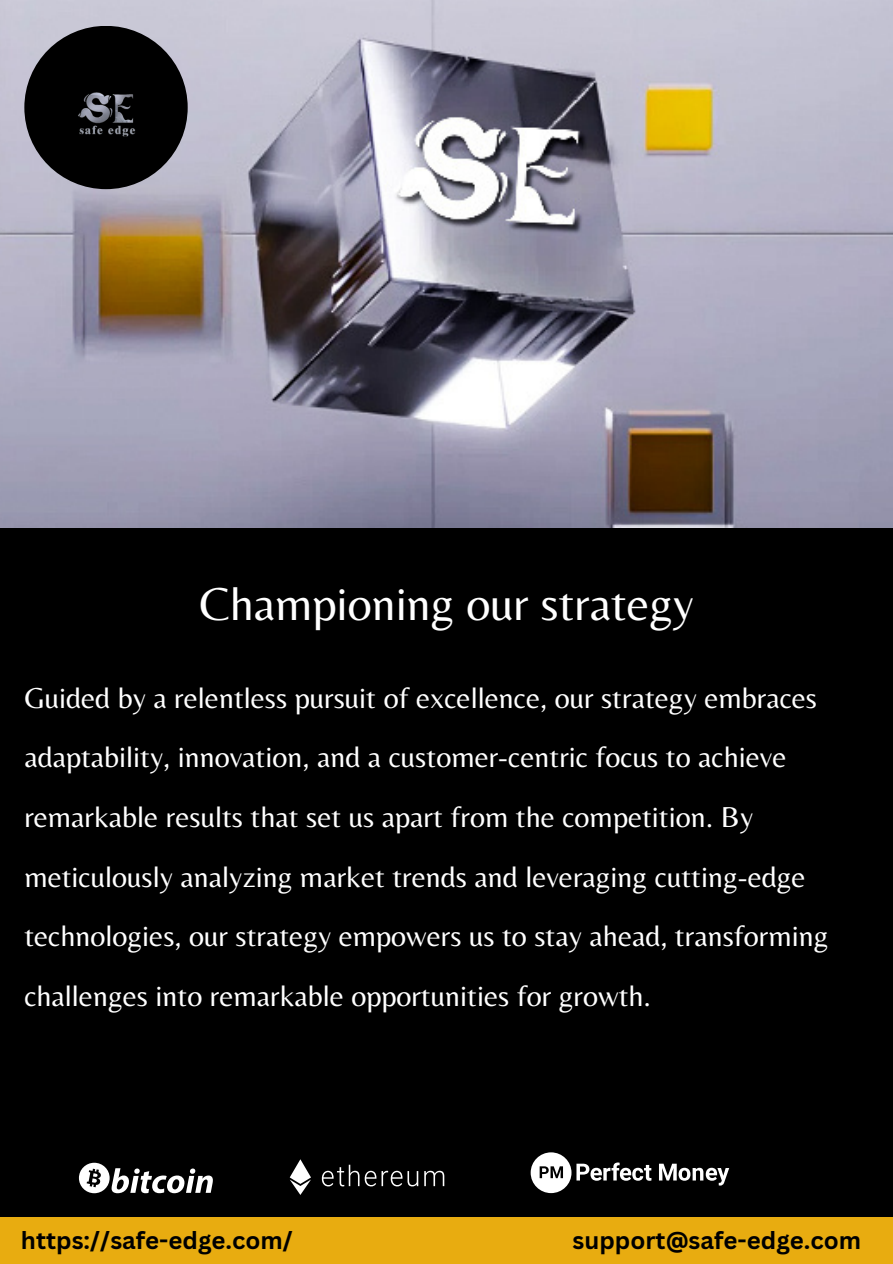
<style>
.page{position:relative;width:893px;height:1264px;background:#fff}
.page>*{position:absolute;margin:0;border:0;box-sizing:border-box;transform-origin:0 0}
.t1{font:48px "Belleza";color:#fff}
.t2{font:30px/59.7px "Belleza";color:#fff}
.t3{font:700 24px "Canva Sans";color:#000}
</style>
<div class="page">
<div style="left:0;top:0;width:892px;height:1263px;background:#000"></div>
<div style="left:0;top:1217px;width:892px;height:46px;background:#e8ac10"></div>
<img style="left:0;top:0;width:892px;height:528px">
<img style="left:79px;top:1162px;width:134px;height:31px">
<img style="left:290px;top:1159px;width:154px;height:35px">
<img style="left:590px;top:1162px;width:139px;height:23px">
<div style="left:24px;top:26px;width:164px;height:163px;background:#000;border-radius:50%"></div>
<img style="left:78px;top:92px;width:58px;height:45px">
<p class="t1" style="left:199px;top:575px;width:496px">Championing our strategy</p>
<p class="t2" style="left:24px;top:667px;width:805px">Guided by a relentless pursuit of excellence, our strategy embraces adaptability, innovation, and a customer-centric focus to achieve remarkable results that set us apart from the competition. By meticulously analyzing market trends and leveraging cutting-edge technologies, our strategy empowers us to stay ahead, transforming challenges into remarkable opportunities for growth.</p>
<p class="t3" style="left:21px;top:1223px;width:273px">https://safe-edge.com/</p>
<p class="t3" style="left:572px;top:1223px;width:290px">support@safe-edge.com</p>
</div>
